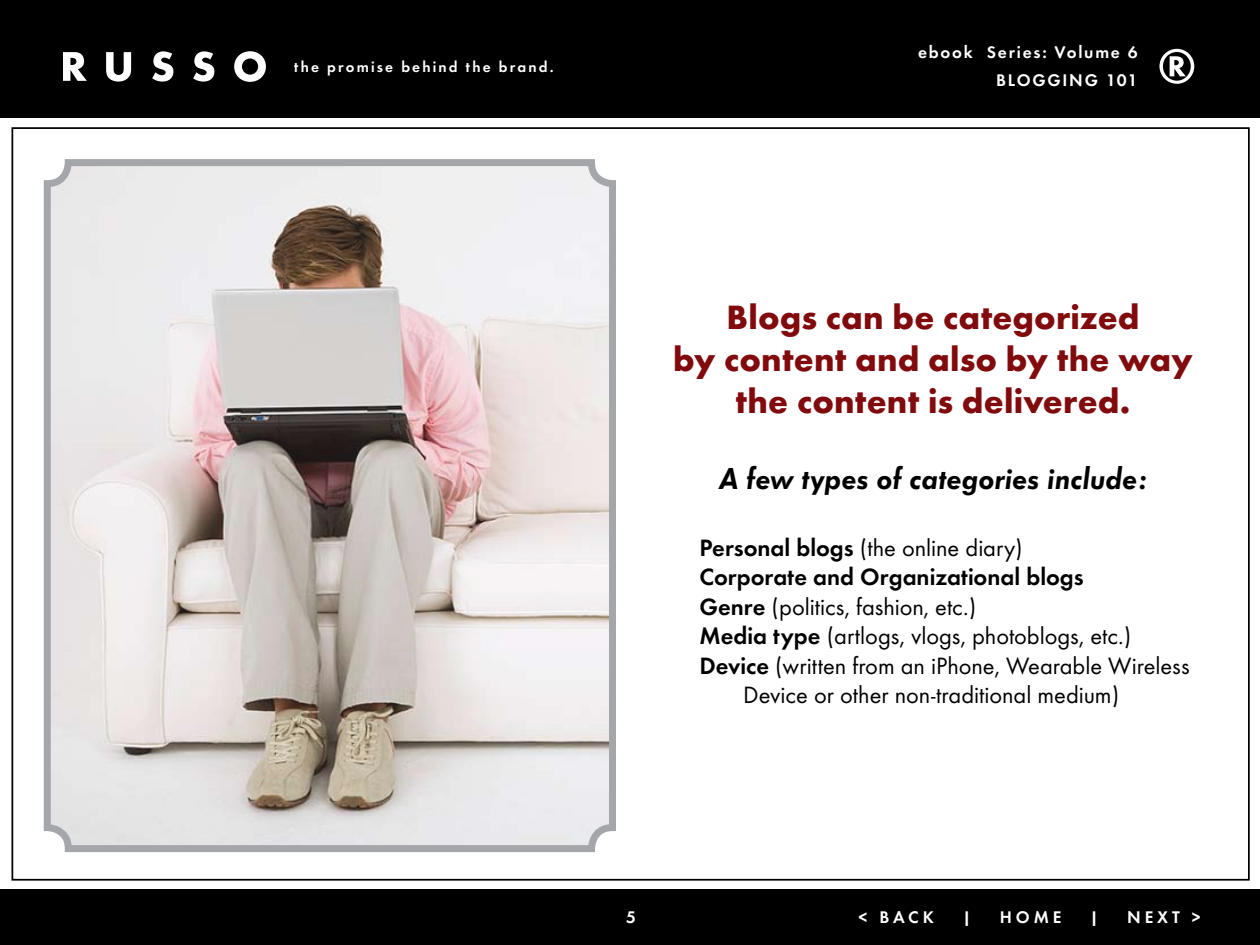
<style>
.page{position:relative;width:1260px;height:945px;background:#fff}
.page>*{position:absolute;margin:0;border:0;box-sizing:border-box;transform-origin:0 0}
.t1{font:700 35px/42px "Futura T";letter-spacing:.005em;color:#810a0c;text-align:center}
.t2{font:italic 600 31.5px "Futura T";color:#000}
.t3{font:24.5px "Futura T";letter-spacing:-.005em;color:#000}
.t4{font:600 24.5px "Futura T";color:#000}
.t5{font:600 17.5px/28px "Futura T";letter-spacing:.1em;color:#fff;text-align:right}
.t6{font:600 15.4px "Futura T";letter-spacing:.14em;color:#fff}
.s1{font-weight:600}
</style>
<div class="page">
<div style="left:0;top:0;width:1260px;height:117px;background:#000"></div>
<svg style="left:63px;top:52px;width:24px;height:29px"></svg>
<svg style="left:106px;top:52px;width:25px;height:30px"></svg>
<svg style="left:152px;top:51px;width:21px;height:31px"></svg>
<svg style="left:193px;top:51px;width:21px;height:31px"></svg>
<svg style="left:234px;top:51px;width:32px;height:31px"></svg>
<svg style="left:1159px;top:49px;width:35px;height:35px"></svg>
<div style="left:0;top:889px;width:1260px;height:56px;background:#000"></div>
<img style="left:52px;top:167px;width:556px;height:677px">
<div style="left:44px;top:159px;width:572px;height:693px;border:7px solid #9d9fa2;border-radius:21px"></div>
<p class="t6" style="left:294px;top:58px;width:261px">the promise behind the brand.</p>
<p class="t5" style="left:918px;top:38px;width:221px">ebook Series: Volume 6<br>Blogging 101</p>
<h1 class="t1" style="left:673px;top:296px;width:521px">Blogs can be categorized<br>by content and also by the way the content is delivered.</h1>
<p class="t2" style="left:719px;top:460px;width:430px">A few types of categories include:</p>
<p class="t3" style="left:699px;top:533px;width:325px"><span class="s1">Personal blogs</span> (the online diary)</p>
<p class="t4" style="left:699px;top:563px;width:386px">Corporate and Organizational blogs</p>
<p class="t3" style="left:699px;top:592px;width:278px"><span class="s1">Genre</span> (politics, fashion, etc.)</p>
<p class="t3" style="left:699px;top:622px;width:433px"><span class="s1">Media type</span> (artlogs, vlogs, photoblogs, etc.)</p>
<p class="t3" style="left:699px;top:651px;width:492px"><span class="s1">Device</span> (written from an iPhone, Wearable Wireless</p>
<p class="t3" style="left:743px;top:680px;width:378px">Device or other non-traditional medium)</p>
<p class="t5" style="left:626px;top:903px;width:11px">5</p>
<p class="t5" style="left:859px;top:903px;width:77px">&lt; Back</p>
<p class="t5" style="left:963px;top:903px;width:10px">|</p>
<p class="t5" style="left:1000px;top:903px;width:63px">Home</p>
<p class="t5" style="left:1090px;top:903px;width:10px">|</p>
<p class="t5" style="left:1127px;top:903px;width:75px">N ext &gt;</p>
</div>
